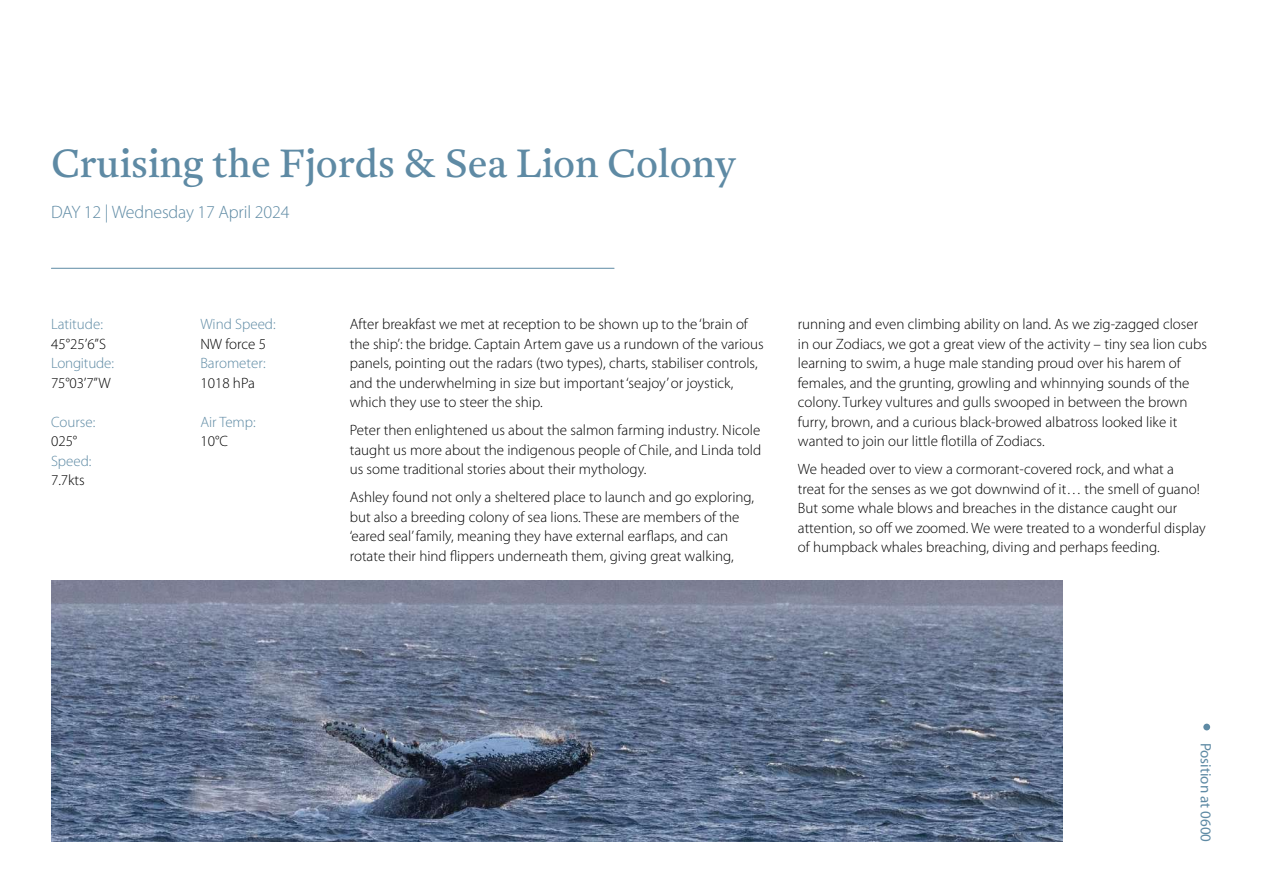
<style>
.page{position:relative;width:1263px;height:893px;background:#fff}
.page>*{position:absolute;margin:0;border:0;box-sizing:border-box;transform-origin:0 0}
.t1{font:39px "Antwerp";color:#5e8aa4}
.t2{font:300 18px "Myriad Pro";letter-spacing:-.01em;color:#5e8aa4}
.t3{font:300 15px/19.5px "Myriad Pro";color:#000}
.t4{font:300 15px "Myriad Pro";color:#5e8aa4}
.t5{font:15px "Myriad Pro";color:#5e8aa4}
</style>
<div class="page">
<hr style="left:51px;top:268px;width:563px;height:1px;background:#5e8aa4">
<div style="left:1203px;top:724px;width:7px;height:6px;background:#5e8aa4;border-radius:50%"></div>
<img style="left:51px;top:580px;width:1011px;height:262px">
<h1 class="t1" style="left:51px;top:137px;width:686px">Cruising the Fjords &amp; Sea Lion Colony</h1>
<p class="t2" style="left:51px;top:202px;width:240px">DAY 12 | Wednesday 17 April 2024</p>
<p class="t4" style="left:51px;top:316px;width:53px">Latitude:</p>
<p class="t3" style="left:51px;top:334px;width:56px">45°25’6”S</p>
<p class="t4" style="left:51px;top:355px;width:64px">Longitude:</p>
<p class="t3" style="left:51px;top:373px;width:61px">75°03’7”W</p>
<p class="t4" style="left:51px;top:413px;width:46px">Course:</p>
<p class="t3" style="left:51px;top:432px;width:28px">025°</p>
<p class="t4" style="left:51px;top:452px;width:42px">Speed:</p>
<p class="t3" style="left:51px;top:471px;width:35px">7.7kts</p>
<p class="t4" style="left:200px;top:316px;width:77px">Wind Speed:</p>
<p class="t3" style="left:200px;top:334px;width:67px">NW force 5</p>
<p class="t4" style="left:200px;top:355px;width:67px">Barometer:</p>
<p class="t3" style="left:200px;top:373px;width:56px">1018 hPa</p>
<p class="t4" style="left:200px;top:413px;width:57px">Air Temp:</p>
<p class="t3" style="left:200px;top:432px;width:29px">10°C</p>
<p class="t3" style="left:350px;top:315px;width:416px">After breakfast we met at reception to be shown up to the ‘brain of the ship’: the bridge. Captain Artem gave us a rundown of the various panels, pointing out the radars (two types), charts, stabiliser controls, and the underwhelming in size but important ‘seajoy’ or joystick, which they use to steer the ship.</p>
<p class="t3" style="left:350px;top:421px;width:413px;text-align:justify">Peter then enlightened us about the salmon farming industry. Nicole taught us more about the indigenous people of Chile, and Linda told us some traditional stories about their mythology.</p>
<p class="t3" style="left:350px;top:488px;width:406px">Ashley found not only a sheltered place to launch and go exploring, but also a breeding colony of sea lions. These are members of the ‘eared seal’ family, meaning they have external earflaps, and can rotate their hind flippers underneath them, giving great walking,</p>
<p class="t3" style="left:798px;top:315px;width:411px">running and even climbing ability on land. As we zig-zagged closer in our Zodiacs, we got a great view of the activity – tiny sea lion cubs learning to swim, a huge male standing proud over his harem of females, and the grunting, growling and whinnying sounds of the colony. Turkey vultures and gulls swooped in between the brown furry, brown, and a curious black-browed albatross looked like it wanted to join our little flotilla of Zodiacs.</p>
<p class="t3" style="left:798px;top:460px;width:409px">We headed over to view a cormorant-covered rock, and what a<br>treat for the senses as we got downwind of it… the smell of guano!<br>But some whale blows and breaches in the distance caught our attention, so off we zoomed. We were treated to a wonderful display of humpback whales breaching, diving and perhaps feeding.</p>
<p class="t5" style="left:1215px;top:742px;width:101px;rotate:90deg">Position at 0600</p>
</div>
